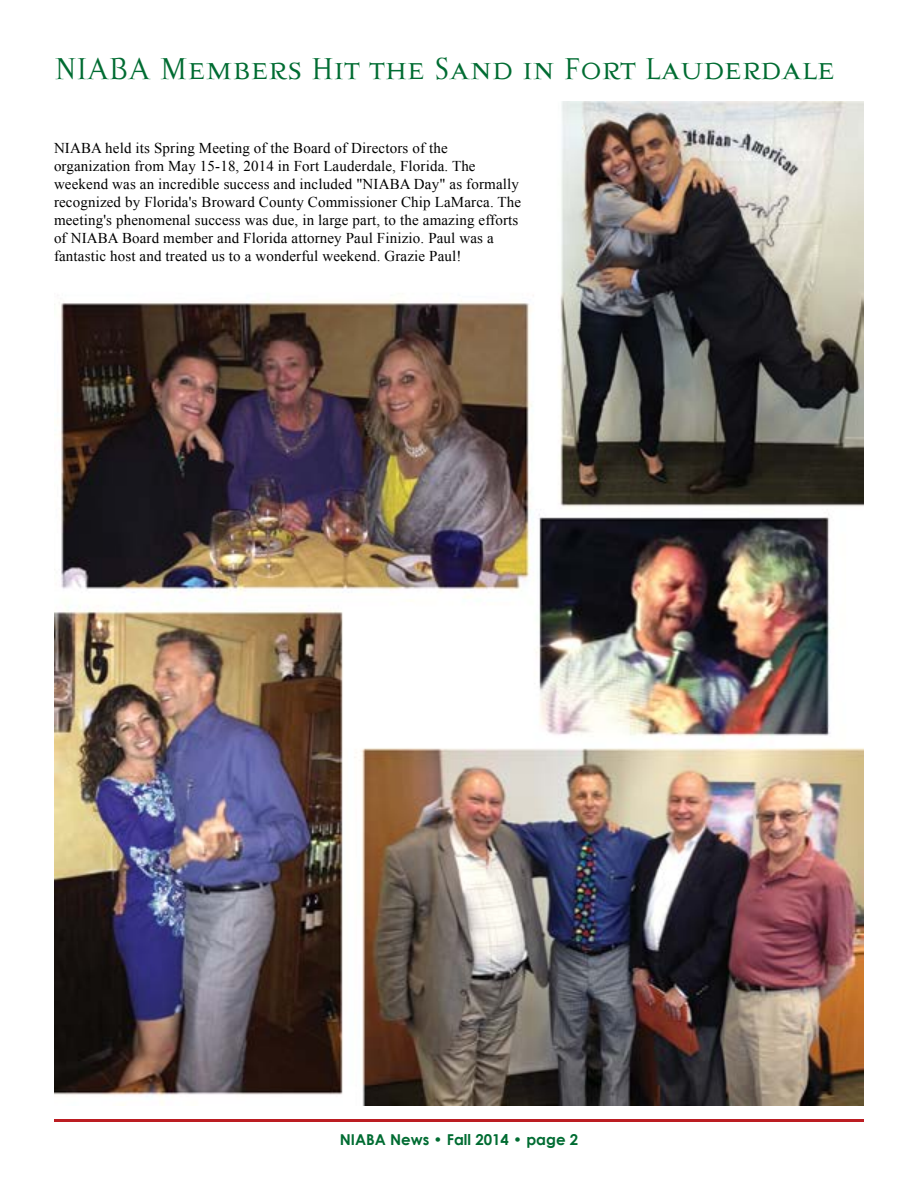
<style>
.page{position:relative;width:918px;height:1188px;background:#fff}
.page>*{position:absolute;margin:0;border:0;box-sizing:border-box;transform-origin:0 0}
.t1{font:33px "Kartago";letter-spacing:-.02em;color:#006c32}
.t2{font:15px/18px "Times New Roman";letter-spacing:.01em;color:#000}
.t3{font:700 15px "Century Gothic";color:#006c32}
</style>
<div class="page">
<hr style="left:54px;top:1119px;width:810px;height:3px;background:#bc1d22">
<img style="left:54px;top:102px;width:810px;height:1004px">
<h1 class="t1" style="left:54px;top:49px;width:783px">NIABA Members Hit the Sand in Fort Lauderdale</h1>
<p class="t2" style="left:54px;top:139px;width:469px">NIABA held its Spring Meeting of the Board of Directors of the organization from May 15-18, 2014 in Fort Lauderdale, Florida. The weekend was an incredible success and included "NIABA Day" as formally recognized by Florida's Broward County Commissioner Chip LaMarca. The meeting's phenomenal success was due, in large part, to the amazing efforts of NIABA Board member and Florida attorney Paul Finizio. Paul was a fantastic host and treated us to a wonderful weekend. Grazie Paul!</p>
<p class="t3" style="left:340px;top:1128px;width:240px">NIABA News • Fall 2014 • page 2</p>
</div>
